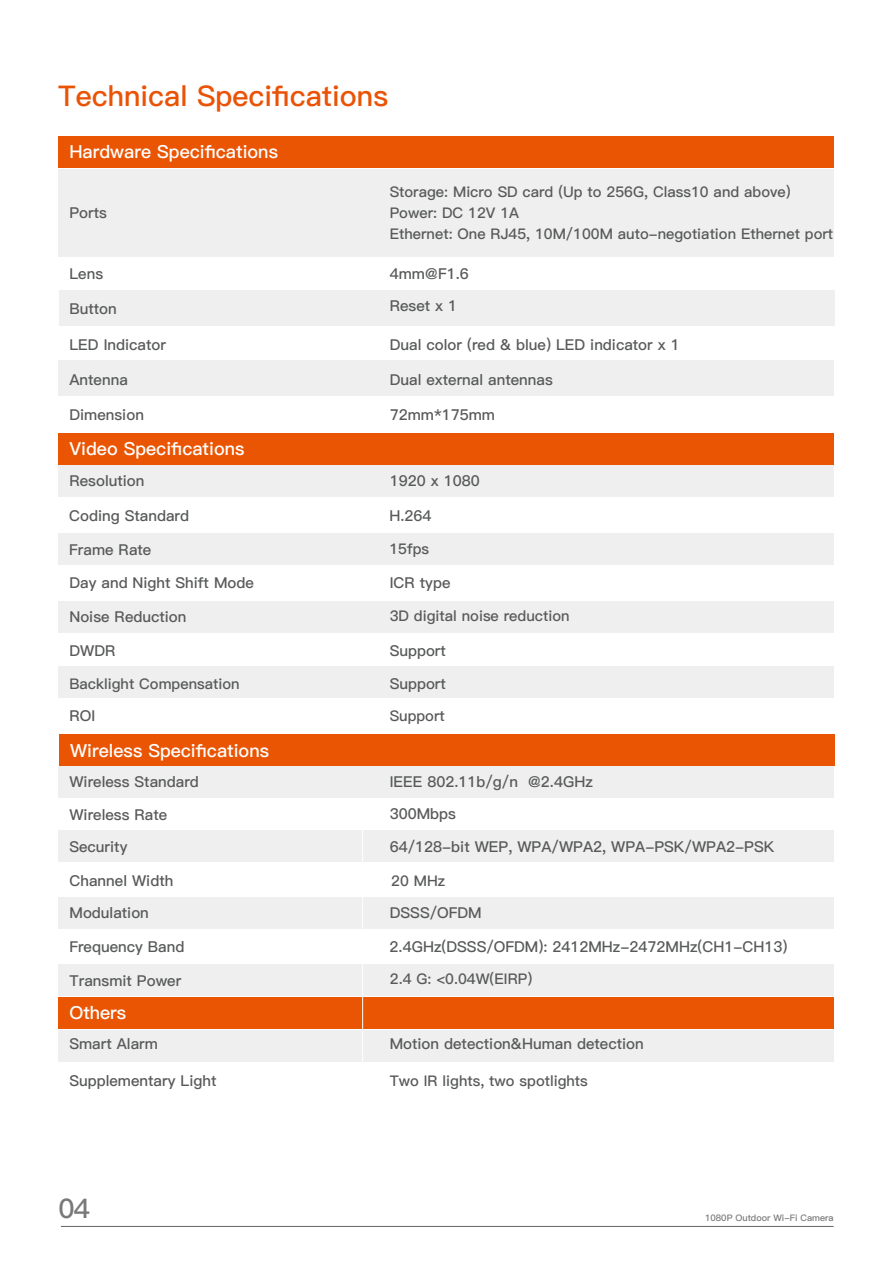
<style>
.page{position:relative;width:893px;height:1263px;background:#fff}
.page>*{position:absolute;margin:0;border:0;box-sizing:border-box;transform-origin:0 0}
.t1{font:28.5px "Ping Fang SC Bold";color:#ea5305}
.t2{font:27px "Ping Fang SC Bold";color:#7a7979}
.t3{font:18px "Ping Fang SC Bold";color:#fff}
.t4{font:15px/33px "Ping Fang SC Bold";color:#585959}
.t5{font:14.7px/21px "Ping Fang SC Bold";color:#585959}
.t6{font:9px "Ping Fang SC Bold";color:#7a7979}
</style>
<div class="page">
<hr style="left:61px;top:1226px;width:773px;height:1px;background:#646363">
<div style="left:58px;top:136px;width:775px;height:32px;background:#ea5504"></div>
<div style="left:58px;top:169px;width:775px;height:87px;background:#efeff0"></div>
<div style="left:59px;top:290px;width:775px;height:36px;background:#efeff0"></div>
<div style="left:58px;top:830px;width:775px;height:32px;background:#efeff0"></div>
<div style="left:58px;top:766px;width:775px;height:32px;background:#efeff0"></div>
<div style="left:58px;top:360px;width:775px;height:36px;background:#efeff0"></div>
<div style="left:58px;top:465px;width:775px;height:32px;background:#efeff0"></div>
<div style="left:58px;top:601px;width:775px;height:32px;background:#efeff0"></div>
<div style="left:58px;top:666px;width:775px;height:32px;background:#efeff0"></div>
<div style="left:58px;top:433px;width:775px;height:32px;background:#ea5504"></div>
<div style="left:58px;top:1029px;width:775px;height:32px;background:#efeff0"></div>
<div style="left:59px;top:734px;width:775px;height:32px;background:#ea5504"></div>
<div style="left:58px;top:997px;width:775px;height:32px;background:#ea5504"></div>
<div style="left:58px;top:533px;width:775px;height:32px;background:#efeff0"></div>
<div style="left:58px;top:896px;width:775px;height:32px;background:#efeff0"></div>
<div style="left:58px;top:964px;width:775px;height:32px;background:#efeff0"></div>
<hr style="left:362px;top:806px;width:1px;height:408px;background:#fff">
<h1 class="t1" style="left:58px;top:79px;width:331px">Technical Specifications</h1>
<p class="t3" style="left:69px;top:141px;width:210px">Hardware Specifications</p>
<p class="t4" style="left:69px;top:197px;width:39px">Ports</p>
<p class="t4" style="left:69px;top:257px;width:35px">Lens</p>
<p class="t5" style="left:390px;top:182px;width:445px">Storage: Micro SD card (Up to 256G, Class10 and above)<br>Power: DC 12V 1A<br>Ethernet: One RJ45, 10M/100M auto-negotiation Ethernet port</p>
<p class="t4" style="left:390px;top:257px;width:81px">4mm@F1.6</p>
<p class="t4" style="left:69px;top:292px;width:49px">Button</p>
<p class="t4" style="left:390px;top:289px;width:69px">Reset x 1</p>
<p class="t4" style="left:390px;top:329px;width:292px">Dual color (red &amp; blue) LED indicator x 1</p>
<p class="t4" style="left:69px;top:329px;width:98px">LED Indicator</p>
<p class="t4" style="left:69px;top:364px;width:60px">Antenna</p>
<p class="t4" style="left:69px;top:398px;width:76px">Dimension</p>
<p class="t4" style="left:390px;top:364px;width:165px">Dual external antennas</p>
<p class="t4" style="left:390px;top:398px;width:107px">72mm*175mm</p>
<p class="t3" style="left:69px;top:437px;width:177px">Video Specifications</p>
<p class="t4" style="left:69px;top:465px;width:77px">Resolution</p>
<p class="t4" style="left:390px;top:465px;width:91px">1920 x 1080</p>
<p class="t4" style="left:69px;top:499px;width:121px">Coding Standard</p>
<p class="t4" style="left:389px;top:499px;width:44px">H.264</p>
<p class="t4" style="left:69px;top:534px;width:84px">Frame Rate</p>
<p class="t5" style="left:389px;top:538px;width:41px">15fps</p>
<p class="t4" style="left:69px;top:567px;width:186px">Day and Night Shift Mode</p>
<p class="t4" style="left:390px;top:567px;width:62px">ICR type</p>
<p class="t4" style="left:69px;top:601px;width:119px">Noise Reduction</p>
<p class="t5" style="left:390px;top:605px;width:181px">3D digital noise reduction</p>
<p class="t4" style="left:69px;top:634px;width:48px">DWDR</p>
<p class="t4" style="left:390px;top:634px;width:58px">Support</p>
<p class="t5" style="left:69px;top:673px;width:172px">Backlight Compensation</p>
<p class="t4" style="left:390px;top:667px;width:58px">Support</p>
<p class="t4" style="left:69px;top:699px;width:27px">ROI</p>
<p class="t3" style="left:70px;top:740px;width:200px">Wireless Specifications</p>
<p class="t4" style="left:69px;top:765px;width:131px">Wireless Standard<br>Wireless Rate</p>
<p class="t5" style="left:390px;top:705px;width:57px">Support</p>
<p class="t4" style="left:390px;top:765px;width:205px">IEEE 802.11b/g/n @2.4GHz</p>
<p class="t4" style="left:390px;top:798px;width:68px">300Mbps</p>
<p class="t4" style="left:69px;top:830px;width:60px">Security</p>
<p class="t4" style="left:390px;top:830px;width:386px">64/128-bit WEP, WPA/WPA2, WPA-PSK/WPA2-PSK</p>
<p class="t4" style="left:70px;top:864px;width:105px">Channel Width</p>
<p class="t5" style="left:391px;top:870px;width:55px">20 MHz</p>
<p class="t4" style="left:70px;top:896px;width:81px">Modulation</p>
<p class="t4" style="left:390px;top:896px;width:93px">DSSS/OFDM</p>
<p class="t4" style="left:69px;top:931px;width:117px">Frequency Band</p>
<p class="t4" style="left:390px;top:931px;width:399px">2.4GHz(DSSS/OFDM): 2412MHz-2472MHz(CH1-CH13)</p>
<p class="t4" style="left:70px;top:964px;width:113px">Transmit Power</p>
<p class="t5" style="left:390px;top:969px;width:144px">2.4 G: &lt;0.04W(EIRP)</p>
<p class="t3" style="left:69px;top:1002px;width:58px">Others</p>
<p class="t4" style="left:69px;top:1028px;width:90px">Smart Alarm</p>
<p class="t4" style="left:390px;top:1028px;width:256px">Motion detection&amp;Human detection</p>
<p class="t4" style="left:69px;top:1065px;width:148px">Supplementary Light</p>
<p class="t5" style="left:390px;top:1071px;width:200px">Two IR lights, two spotlights</p>
<h2 class="t2" style="left:59px;top:1192px;width:33px">04</h2>
<p class="t6" style="left:705px;top:1212px;width:130px">1080P Outdoor Wi-Fi Camera</p>
</div>
